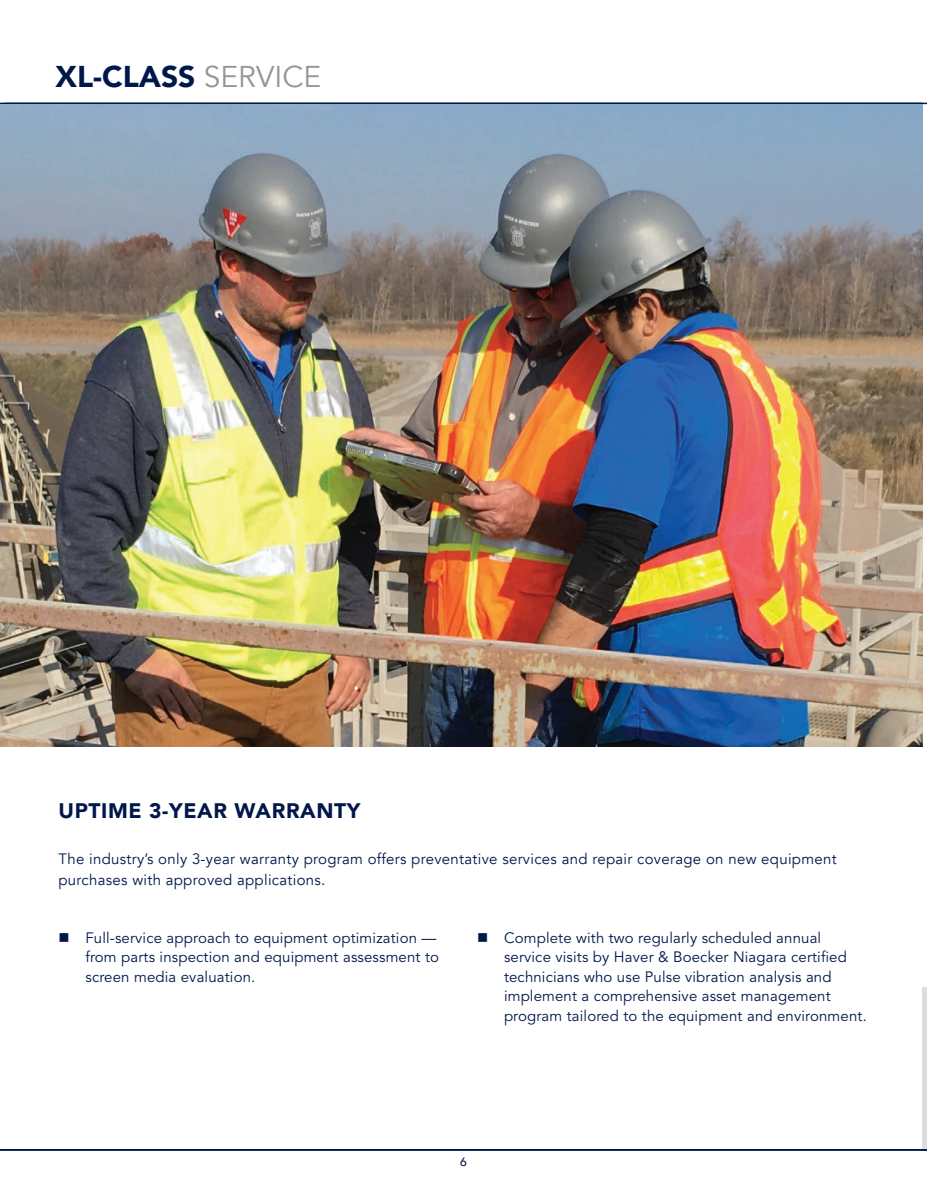
<style>
.page{position:relative;width:927px;height:1197px;background:#fff}
.page>*{position:absolute;margin:0;border:0;box-sizing:border-box;transform-origin:0 0}
.t1{font:900 30px "Avenir";color:#00174a}
.t2{font:900 21px "Avenir";letter-spacing:.03em;color:#00174a}
.t3{font:15px/19.5px "Avenir LT Std";letter-spacing:.01em;color:#00174a}
.t4{font:15px/21px "Avenir";letter-spacing:.02em;color:#00174a}
.t5{font:500 12px "Avenir";color:#00174a}
.s1{font-weight:400;color:#939598}
</style>
<div class="page">
<hr style="left:0;top:103px;width:927px;height:1px;background:#00174a">
<div style="left:922px;top:988px;width:5px;height:161px;background:#dcdddf"></div>
<img style="left:0;top:104px;width:922px;height:643px">
<hr style="left:0;top:1149px;width:927px;height:2px;background:#00174a">
<h1 class="t1" style="left:56px;top:51px;width:267px">XL-CLASS <span class="s1">SERVICE</span></h1>
<h2 class="t2" style="left:58px;top:792px;width:304px">UPTIME 3-YEAR WARRANTY</h2>
<p class="t4" style="left:58px;top:849px;width:780px">The industry’s only 3-year warranty program offers preventative services and repair coverage on new equipment purchases with approved applications.</p>
<p class="t3" style="left:86px;top:928px;width:355px;text-indent:-27px">■ Full-service approach to equipment optimization — from parts inspection and equipment assessment to screen media evaluation.</p>
<p class="t3" style="left:504px;top:928px;width:364px;text-indent:-27px">■ Complete with two regularly scheduled annual service visits by Haver &amp; Boecker Niagara certified technicians who use Pulse vibration analysis and implement a comprehensive asset management program tailored to the equipment and environment.</p>
<p class="t5" style="left:460px;top:1151px;width:8px">6</p>
</div>
